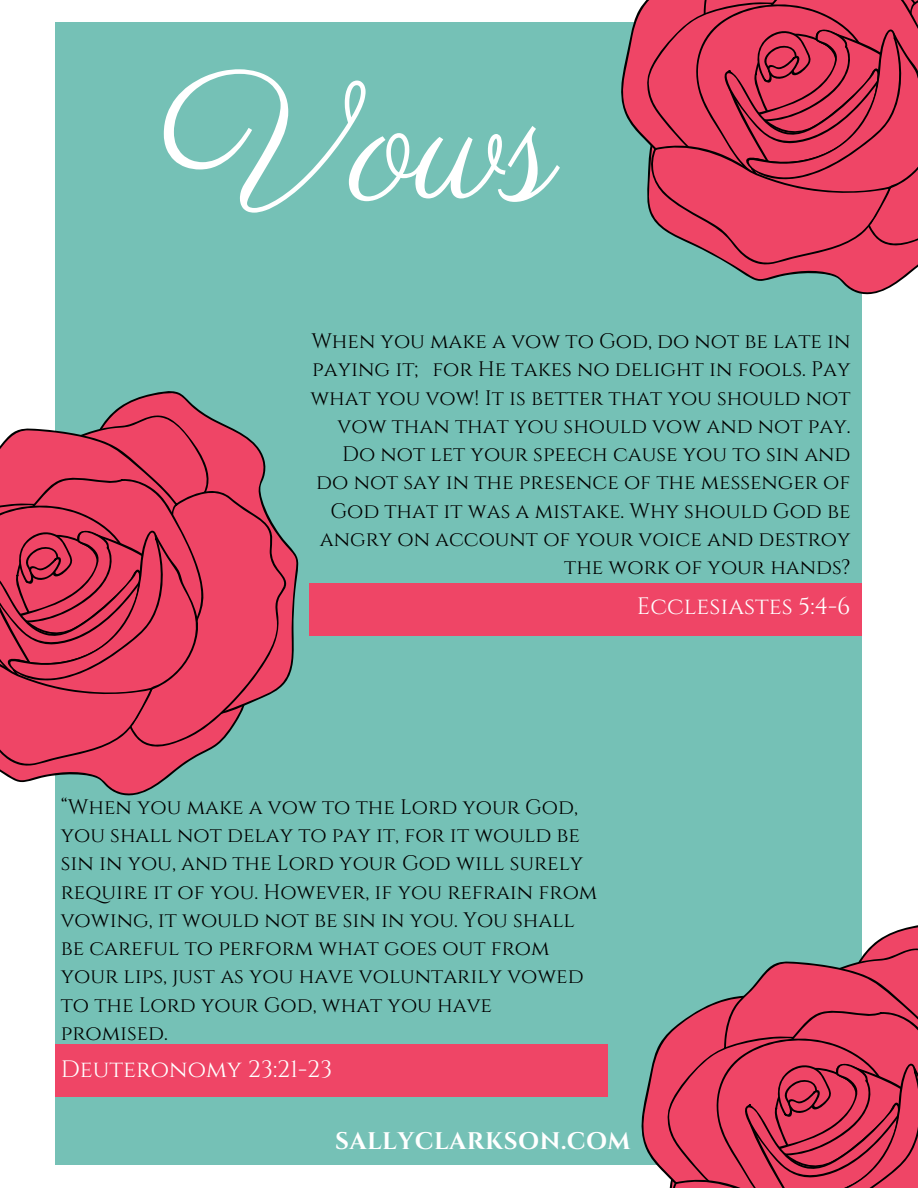
<style>
.page{position:relative;width:918px;height:1188px;background:#fff}
.page>*{position:absolute;margin:0;border:0;box-sizing:border-box;transform-origin:0 0}
.t1{font:180px "Parisienne";color:#fff}
.t2{font:700 24px "Cinzel";letter-spacing:.02em;color:#fff}
.t3{font:23.7px "Cinzel";color:#fff}
.t4{font:21px/28.3px "Cinzel";color:#000;text-align:right}
</style>
<div class="page">
<div style="left:55px;top:22px;width:807px;height:1143px;background:#75c1b6"></div>
<svg style="left:287px;top:543px;width:8px;height:137px"></svg>
<svg style="left:0;top:394px;width:287px;height:402px"></svg>
<div style="left:310px;top:584px;width:552px;height:51px;background:#ef4566"></div>
<svg style="left:738px;top:270px;width:176px;height:25px"></svg>
<svg style="left:621px;top:0;width:297px;height:270px;background:#d24a65"></svg>
<svg style="left:641px;top:925px;width:277px;height:263px"></svg>
<div style="left:55px;top:1045px;width:553px;height:52px;background:#ef4566"></div>
<h1 class="t1" style="left:159px;top:33px;width:400px">Vows</h1>
<p class="t4" style="left:310px;top:328px;width:542px">When you make a vow to God, do not be late in paying it; for He takes no delight in fools. Pay what you vow! It is better that you should not vow than that you should vow and not pay.<br>Do not let your speech cause you to sin and do not say in the presence of the messenger of God that it was a mistake. Why should God be angry on account of your voice and destroy the work of your hands?</p>
<p class="t3" style="left:637px;top:591px;width:215px">Ecclesiastes 5:4-6</p>
<p class="t4" style="left:61px;top:793px;width:538px;text-align:left">“When you make a vow to the Lord your God, you shall not delay to pay it, for it would be sin in you, and the Lord your God will surely require it of you. However, if you refrain from vowing, it would not be sin in you. You shall be careful to perform what goes out from your lips, just as you have voluntarily vowed to the Lord your God, what you have promised.</p>
<p class="t3" style="left:61px;top:1054px;width:273px">Deuteronomy 23:21-23</p>
<p class="t2" style="left:335px;top:1126px;width:297px">SALLYCLARKSON.COM</p>
</div>
